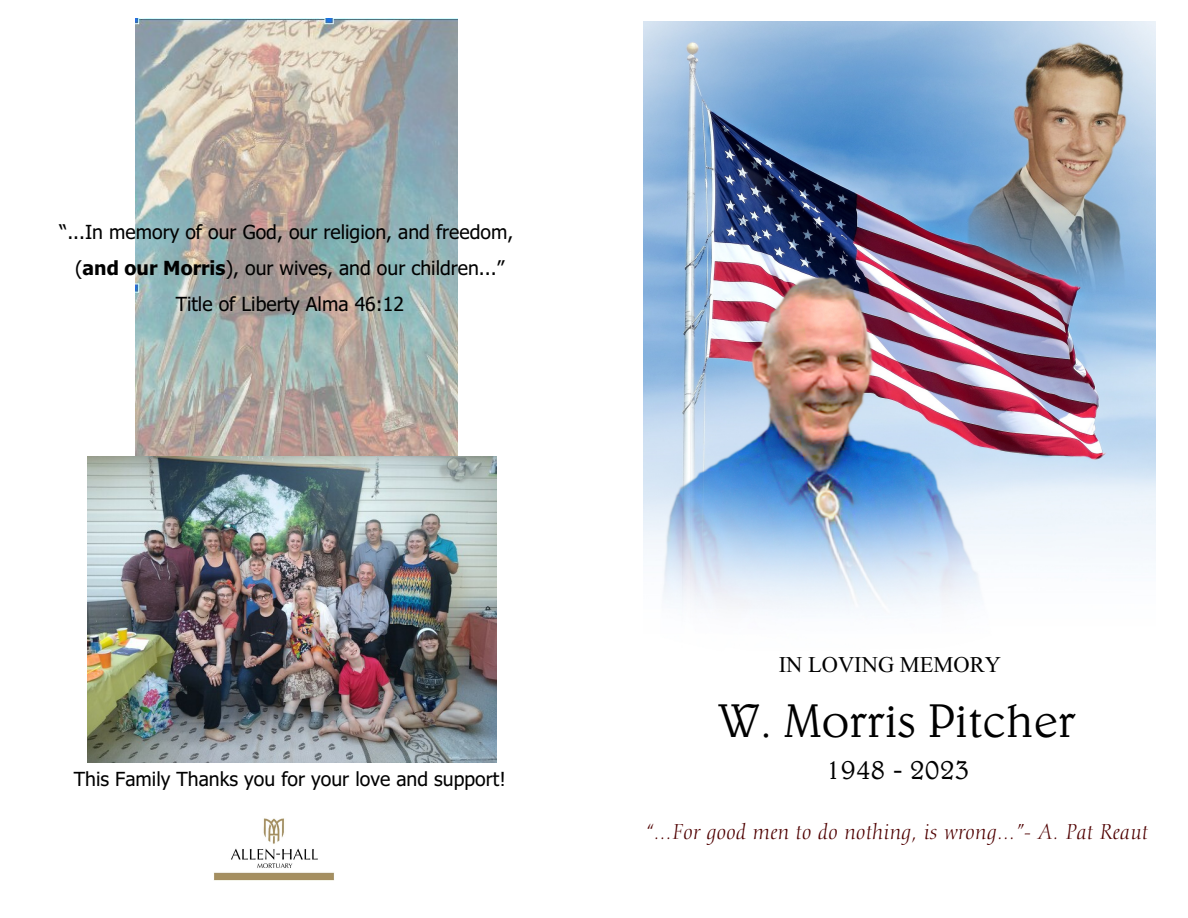
<style>
.page{position:relative;width:1188px;height:918px;background:#fff}
.page>*{position:absolute;margin:0;border:0;box-sizing:border-box;transform-origin:0 0}
.t1{font:300 48px "Belwe BT";color:#000}
.t2{font:300 30px "Belwe BT";letter-spacing:.005em;color:#000}
.t3{font:22.5px "Times New Roman";color:#000}
.t4{font:italic 21px "Calligraphic 810 BT";letter-spacing:.01em;color:#4f0000}
.t5{font:19.5px/36.2px "Tahoma";color:#000;text-align:center}
.s1{font-weight:700}
</style>
<div class="page">
<img style="left:135px;top:18px;width:322px;height:438px">
<img style="left:88px;top:456px;width:408px;height:306px">
<img style="left:214px;top:818px;width:120px;height:63px">
<img style="left:643px;top:21px;width:512px;height:591px">
<p class="t5" style="left:60px;top:215px;width:455px">“...In memory of our God, our religion, and freedom, (<span class="s1">and our Morris</span>), our wives, and our children...”<br>Title of Liberty Alma 46:12</p>
<p class="t5" style="left:74px;top:762px;width:434px">This Family Thanks you for your love and support!</p>
<p class="t3" style="left:779px;top:657px;width:224px">IN LOVING MEMORY</p>
<h1 class="t1" style="left:719px;top:701px;width:358px">W. Morris Pitcher</h1>
<h2 class="t2" style="left:826px;top:756px;width:145px">1948 - 2023</h2>
<p class="t4" style="left:646px;top:823px;width:504px">“...For good men to do nothing, is wrong...”- A. Pat Reaut</p>
</div>
